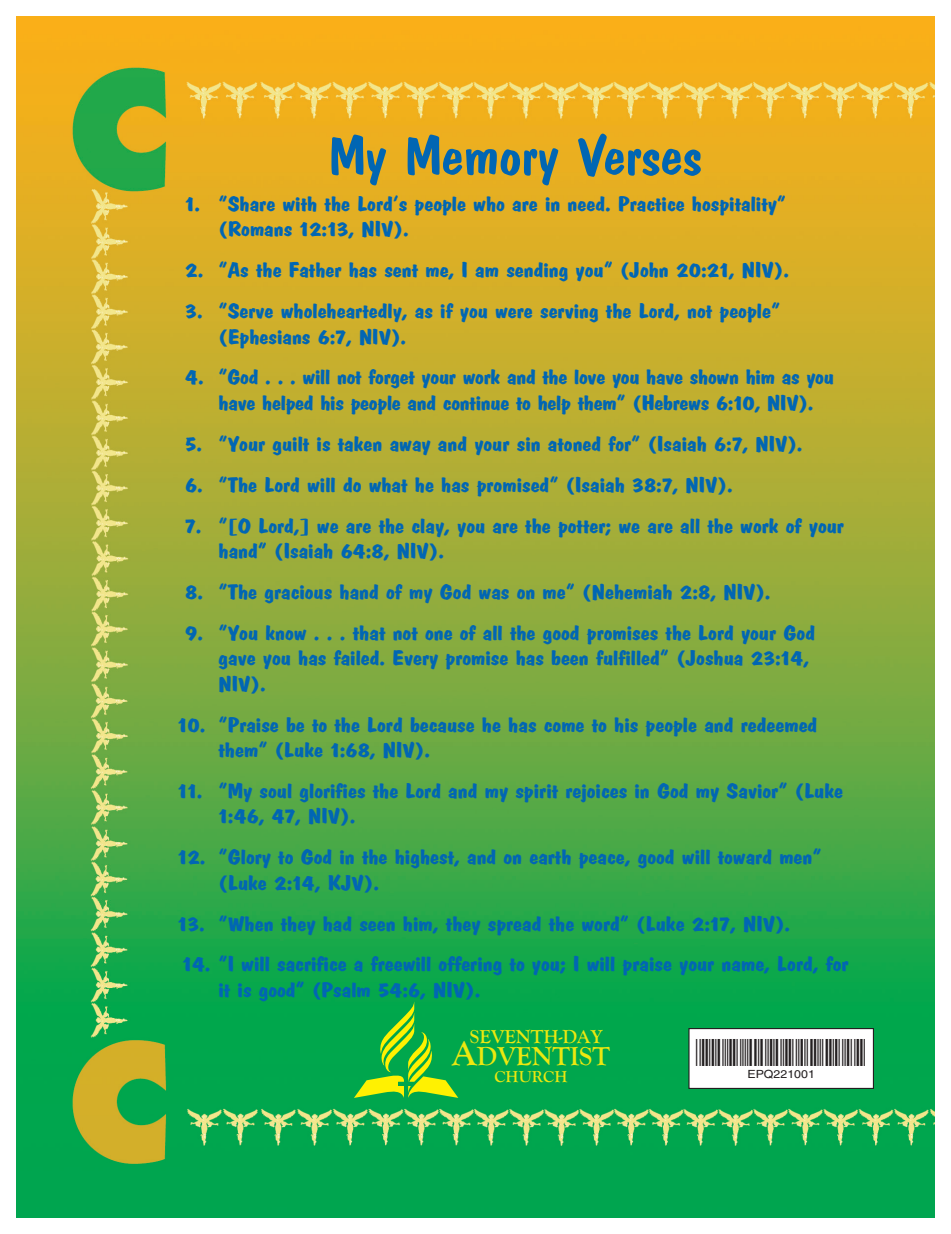
<style>
.page{position:relative;width:951px;height:1234px;background:#fff}
.page>*{position:absolute;margin:0;border:0;box-sizing:border-box;transform-origin:0 0}
.t1{font:54px "Dom Casual D";color:#0166b3;scale:1.2 1}
.t2{font:700 27px "Goudy Old Style T";color:#ece810}
.t3{font:700 21px/25.5px "Dom Casual D";color:#0166b3;scale:1.25 1}
.t4{font:700 19.5px "Goudy Old Style T";color:#ece810}
.t5{font:700 16.5px "Goudy Old Style T";color:#ece810}
.t6{font:11.25px "Helvetica";color:#231f20;scale:1.1 1}
.s1{font-size:36px}
</style>
<div class="page">
<img style="left:16px;top:16px;width:918px;height:1202px">
<svg style="left:354px;top:1002px;width:104px;height:96px;background:#3db83a"></svg>
<div style="left:689px;top:1028px;width:184px;height:60px;background:#fff"></div>
<div style="left:688px;top:1028px;width:185px;height:61px;border:1px solid #231f20"></div>
<p class="t1" style="left:328px;top:124px;width:313px">My Memory Verses</p>
<p class="t3" style="left:218px;top:192px;width:455px;text-indent:-33px">1. “Share with the Lord’s people who are in need. Practice hospitality” (Romans 12:13, NIV).</p>
<p class="t3" style="left:185px;top:258px;width:484px">2. “As the Father has sent me, I am sending you” (John 20:21, NIV).</p>
<p class="t3" style="left:218px;top:299px;width:451px;text-indent:-33px">3. “Serve wholeheartedly, as if you were serving the Lord, not people” (Ephesians 6:7, NIV).</p>
<p class="t3" style="left:218px;top:365px;width:493px;text-indent:-33px">4. “God . . . will not forget your work and the love you have shown him as you have helped his people and continue to help them” (Hebrews 6:10, NIV).</p>
<p class="t3" style="left:185px;top:432px;width:495px">5. “Your guilt is taken away and your sin atoned for” (Isaiah 6:7, NIV).</p>
<p class="t3" style="left:185px;top:473px;width:439px">6. “The Lord will do what he has promised” (Isaiah 38:7, NIV).</p>
<p class="t3" style="left:218px;top:513px;width:502px;text-indent:-33px">7. “[O Lord,] we are the clay, you are the potter; we are all the work of your hand” (Isaiah 64:8, NIV).</p>
<p class="t3" style="left:185px;top:580px;width:470px">8. “The gracious hand of my God was on me” (Nehemiah 2:8, NIV).</p>
<p class="t3" style="left:218px;top:621px;width:478px;text-indent:-33px">9. “You know . . . that not one of all the good promises the Lord your God gave you has failed. Every promise has been fulfilled” (Joshua 23:14,<br>NIV).</p>
<p class="t3" style="left:218px;top:712px;width:480px;text-indent:-40px">10. “Praise be to the Lord because he has come to his people and redeemed them” (Luke 1:68, NIV).</p>
<p class="t3" style="left:218px;top:779px;width:501px;text-indent:-40px">11. “My soul glorifies the Lord and my spirit rejoices in God my Savior” (Luke<br>1:46, 47, NIV).</p>
<p class="t3" style="left:218px;top:845px;width:484px;text-indent:-40px">12. “Glory to God in the highest, and on earth peace, good will toward men” (Luke 2:14, KJV).</p>
<p class="t3" style="left:178px;top:911px;width:491px">13. “When they had seen him, they spread the word” (Luke 2:17, NIV).</p>
<p class="t3" style="left:218px;top:952px;width:505px;text-indent:-36px">14. “I will sacrifice a freewill offering to you; I will praise your name, Lord, for it is good” (Psalm 54:6, NIV).</p>
<p class="t4" style="left:470px;top:1025px;width:134px">SEVENTH-DAY</p>
<p class="t2" style="left:452px;top:1041px;width:159px"><span class="s1">A</span>DVENTIST</p>
<p class="t5" style="left:494px;top:1067px;width:74px">CHURCH</p>
<p class="t6" style="left:747px;top:1067px;width:63px">EPQ221001</p>
</div>
